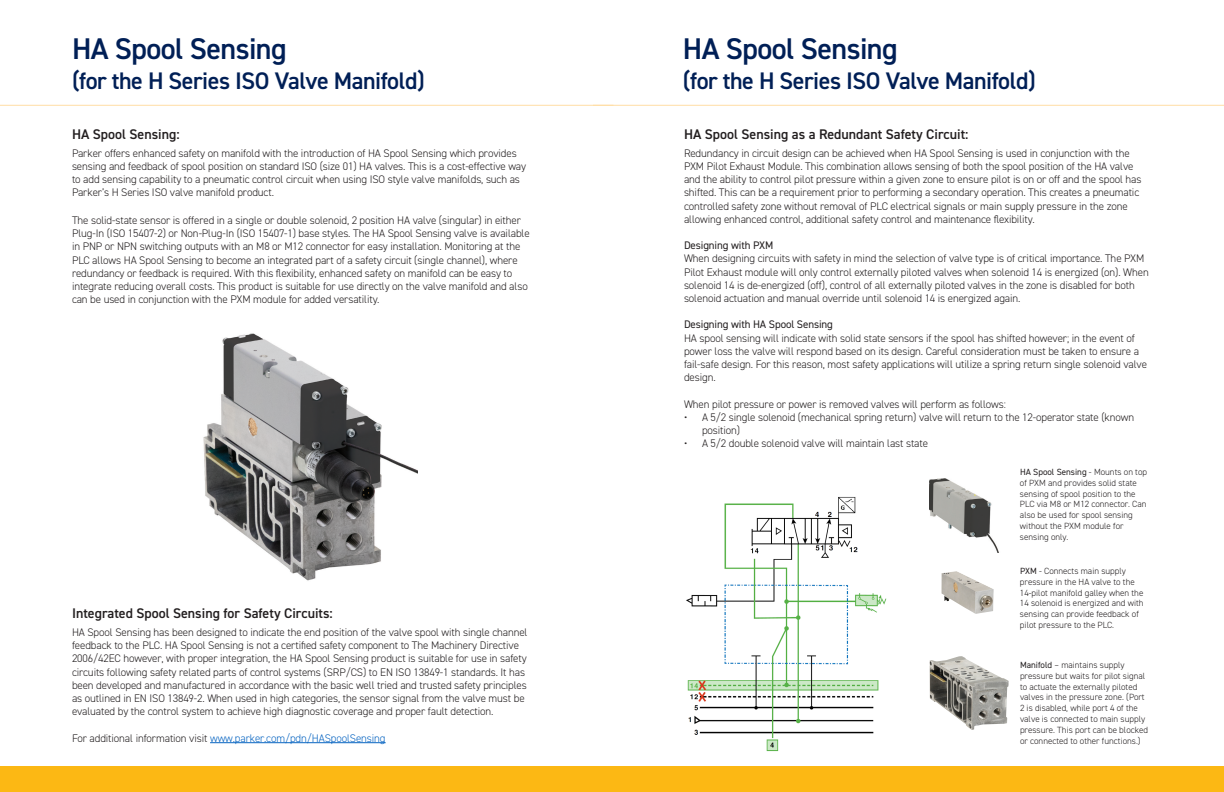
<style>
.page{position:relative;width:1224px;height:792px;background:#fff}
.page>*{position:absolute;margin:0;border:0;box-sizing:border-box;transform-origin:0 0}
.t1{font:600 30px "DIN2014";letter-spacing:-.02em;color:#001f56}
.t2{font:600 24px "DIN2014";letter-spacing:-.02em;color:#001f56}
.t3{font:600 14px "DIN2014";color:#231f20}
.DIN_Light_11pt{font:300 11px/13.2px "DIN2014";letter-spacing:-.01em;color:#231f20}
.DIN_Light_11pt-2{font:300 11px "DIN2014";letter-spacing:-.01em;color:#0563c1}
.DIN_Light_11pt-3{font:11px "DIN2014";letter-spacing:-.01em;color:#231f20}
.t4{font:300 9px/10.8px "DIN2014";color:#231f20}
.s1{color:#231f20}
.s2{font-weight:400}
</style>
<div class="page">
<div style="left:0;top:767px;width:1224px;height:25px;background:#fcb814"></div>
<hr style="left:0;top:105px;width:613px;height:1px;background:#ffdea4">
<hr style="left:210px;top:742px;width:176px;height:1px;background:#0563c1">
<hr style="left:593px;top:105px;width:631px;height:1px;background:#ffdea4">
<img style="left:203px;top:333px;width:214px;height:248px">
<img style="left:942px;top:571px;width:52px;height:43px">
<img style="left:930px;top:656px;width:79px;height:74px">
<img style="left:930px;top:479px;width:69px;height:73px">
<img style="left:686px;top:497px;width:201px;height:255px">
<p class="t1" style="left:72px;top:29px;width:216px">HA Spool Sensing</p>
<p class="t2" style="left:72px;top:65px;width:354px">(for the H Series ISO Valve Manifold)</p>
<p class="t3" style="left:72px;top:125px;width:109px">HA Spool Sensing:</p>
<p class="DIN_Light_11pt" style="left:72px;top:146px;width:456px">Parker offers enhanced safety on manifold with the introduction of HA Spool Sensing which provides sensing and feedback of spool position on standard ISO (size 01) HA valves. This is a cost-effective way to add sensing capability to a pneumatic control circuit when using ISO style valve manifolds, such as Parker’s H Series ISO valve manifold product.</p>
<p class="DIN_Light_11pt" style="left:72px;top:214px;width:459px">The solid-state sensor is offered in a single or double solenoid, 2 position HA valve (singular) in either Plug-In (ISO 15407-2) or Non-Plug-In (ISO 15407-1) base styles. The HA Spool Sensing valve is available in PNP or NPN switching outputs with an M8 or M12 connector for easy installation. Monitoring at the PLC allows HA Spool Sensing to become an integrated part of a safety circuit (single channel), where redundancy or feedback is required. With this flexibility, enhanced safety on manifold can be easy to integrate reducing overall costs. This product is suitable for use directly on the valve manifold and also can be used in conjunction with the PXM module for added versatility.</p>
<p class="t3" style="left:72px;top:604px;width:262px">Integrated Spool Sensing for Safety Circuits:</p>
<p class="DIN_Light_11pt" style="left:72px;top:626px;width:457px">HA Spool Sensing has been designed to indicate the end position of the valve spool with single channel feedback to the PLC. HA Spool Sensing is not a certified safety component to The Machinery Directive 2006/42EC however, with proper integration, the HA Spool Sensing product is suitable for use in safety circuits following safety related parts of control systems (SRP/CS) to EN ISO 13849-1 standards. It has been developed and manufactured in accordance with the basic well tried and trusted safety principles as outlined in EN ISO 13849-2. When used in high categories, the sensor signal from the valve must be evaluated by the control system to achieve high diagnostic coverage and proper fault detection.</p>
<p class="DIN_Light_11pt-2" style="left:72px;top:731px;width:315px"><span class="s1">For additional information visit</span> www.parker.com/pdn/HASpoolSensing</p>
<p class="t1" style="left:683px;top:29px;width:216px">HA Spool Sensing</p>
<p class="t2" style="left:683px;top:65px;width:354px">(for the H Series ISO Valve Manifold)</p>
<p class="t3" style="left:684px;top:125px;width:286px">HA Spool Sensing as a Redundant Safety Circuit:</p>
<p class="DIN_Light_11pt" style="left:684px;top:146px;width:459px">Redundancy in circuit design can be achieved when HA Spool Sensing is used in conjunction with the PXM Pilot Exhaust Module. This combination allows sensing of both the spool position of the HA valve and the ability to control pilot pressure within a given zone to ensure pilot is on or off and the spool has shifted. This can be a requirement prior to performing a secondary operation. This creates a pneumatic controlled safety zone without removal of PLC electrical signals or main supply pressure in the zone allowing enhanced control, additional safety control and maintenance flexibility.</p>
<p class="DIN_Light_11pt-3" style="left:684px;top:239px;width:91px">Designing with PXM</p>
<p class="DIN_Light_11pt" style="left:684px;top:252px;width:466px">When designing circuits with safety in mind the selection of valve type is of critical importance. The PXM Pilot Exhaust module will only control externally piloted valves when solenoid 14 is energized (on). When solenoid 14 is de-energized (off), control of all externally piloted valves in the zone is disabled for both solenoid actuation and manual override until solenoid 14 is energized again.</p>
<p class="DIN_Light_11pt-3" style="left:684px;top:318px;width:150px">Designing with HA Spool Sensing</p>
<p class="DIN_Light_11pt" style="left:684px;top:331px;width:465px">HA spool sensing will indicate with solid state sensors if the spool has shifted however; in the event of power loss the valve will respond based on its design. Careful consideration must be taken to ensure a fail-safe design. For this reason, most safety applications will utilize a spring return single solenoid valve design.</p>
<p class="DIN_Light_11pt" style="left:684px;top:397px;width:323px">When pilot pressure or power is removed valves will perform as follows:</p>
<p class="DIN_Light_11pt" style="left:702px;top:410px;width:434px;text-indent:-18px">• A 5/2 single solenoid (mechanical spring return) valve will return to the 12-operator state (known position)</p>
<p class="DIN_Light_11pt" style="left:684px;top:437px;width:246px">• A 5/2 double solenoid valve will maintain last state</p>
<p class="t4" style="left:1020px;top:467px;width:129px"><span class="s2">HA Spool Sensing</span> - Mounts on top of PXM and provides solid state sensing of spool position to the<br>PLC via M8 or M12 connector. Can also be used for spool sensing without the PXM module for sensing only.</p>
<p class="t4" style="left:1020px;top:566px;width:125px"><span class="s2">PXM</span> - Connects main supply pressure in the HA valve to the<br>14-pilot manifold galley when the<br>14 solenoid is energized and with sensing can provide feedback of pilot pressure to the PLC.</p>
<p class="t4" style="left:1020px;top:660px;width:130px"><span class="s2">Manifold</span> – maintains supply pressure but waits for pilot signal to actuate the externally piloted valves in the pressure zone. (Port 2 is disabled, while port 4 of the valve is connected to main supply pressure. This port can be blocked or connected to other functions.)</p>
</div>
